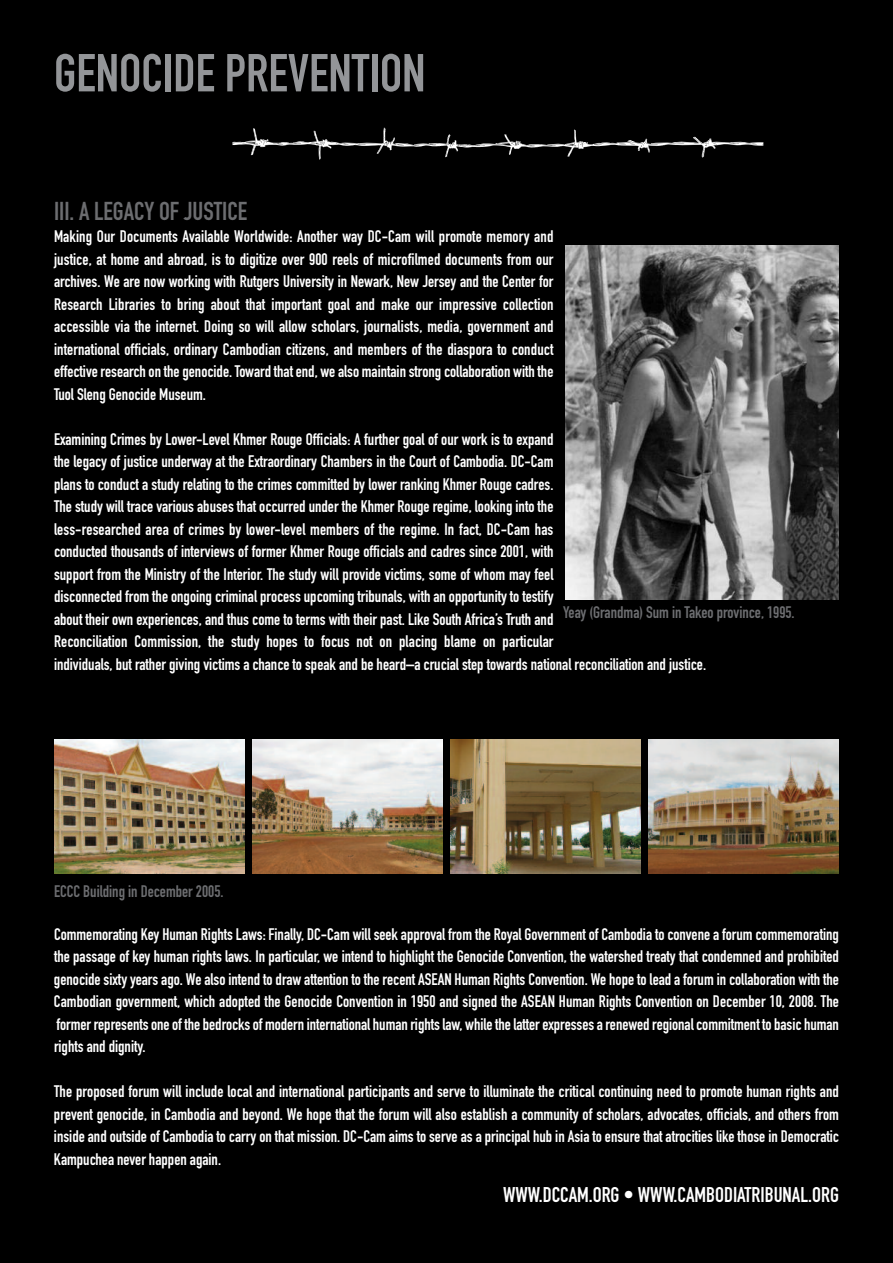
<style>
.page{position:relative;width:893px;height:1263px;background:#000}
.page>*{position:absolute;margin:0;border:0;box-sizing:border-box;transform-origin:0 0}
.t1{font:52.5px "DIN Engschrift Alternate";color:#939598}
.t2{font:25.5px "DIN Engschrift Alternate";color:#6c6d70}
.t3{font:21px "DIN Engschrift Alternate";color:#fff}
.t4{font:16.5px/22.5px "DIN Engschrift Alternate";color:#fff;text-align:justify}
.t5{font:16.5px "DIN Engschrift Alternate";color:#6c6d70}
</style>
<div class="page">
<img style="left:565px;top:246px;width:274px;height:353px">
<img style="left:54px;top:740px;width:190px;height:134px">
<img style="left:252px;top:740px;width:191px;height:134px">
<img style="left:450px;top:740px;width:191px;height:134px">
<img style="left:648px;top:740px;width:191px;height:134px">
<svg style="left:232px;top:128px;width:531px;height:32px"></svg>
<h1 class="t1" style="left:54px;top:54px;width:373px">GENOCIDE PREVENTION</h1>
<h2 class="t2" style="left:54px;top:201px;width:195px">III. A LEGACY OF JUSTICE</h2>
<p class="t4" style="left:54px;top:227px;width:501px">Making Our Documents Available Worldwide: Another way DC-Cam will promote memory and justice, at home and abroad, is to digitize over 900 reels of microfilmed documents from our archives. We are now working with Rutgers University in Newark, New Jersey and the Center for Research Libraries to bring about that important goal and make our impressive collection accessible via the internet. Doing so will allow scholars, journalists, media, government and international officials, ordinary Cambodian citizens, and members of the diaspora to conduct effective research on the genocide. Toward that end, we also maintain strong collaboration with the Tuol Sleng Genocide Museum.</p>
<p class="t4" style="left:54px;top:429px;width:654px;text-align:left">Examining Crimes by Lower-Level Khmer Rouge Officials: A further goal of our work is to expand<br>the legacy of justice underway at the Extraordinary Chambers in the Court of Cambodia. DC-Cam<br>plans to conduct a study relating to the crimes committed by lower ranking Khmer Rouge cadres.<br>The study will trace various abuses that occurred under the Khmer Rouge regime, looking into the<br>less-researched area of crimes by lower-level members of the regime. In fact, DC-Cam has<br>conducted thousands of interviews of former Khmer Rouge officials and cadres since 2001, with<br>support from the Ministry of the Interior. The study will provide victims, some of whom may feel<br>disconnected from the ongoing criminal process upcoming tribunals, with an opportunity to testify<br>about their own experiences, and thus come to terms with their past. Like South Africa’s Truth and<br>Reconciliation Commission, the study hopes to focus not on placing blame on particular<br>individuals, but rather giving victims a chance to speak and be heard–a crucial step towards national reconciliation and justice.</p>
<p class="t5" style="left:563px;top:606px;width:233px">Yeay (Grandma) Sum in Takeo province, 1995.</p>
<p class="t5" style="left:54px;top:886px;width:171px">ECCC Building in December 2005.</p>
<p class="t4" style="left:54px;top:924px;width:786px">Commemorating Key Human Rights Laws: Finally, DC-Cam will seek approval from the Royal Government of Cambodia to convene a forum commemorating the passage of key human rights laws. In particular, we intend to highlight the Genocide Convention, the watershed treaty that condemned and prohibited genocide sixty years ago. We also intend to draw attention to the recent ASEAN Human Rights Convention. We hope to lead a forum in collaboration with the Cambodian government, which adopted the Genocide Convention in 1950 and signed the ASEAN Human Rights Convention on December 10, 2008. The former represents one of the bedrocks of modern international human rights law, while the latter expresses a renewed regional commitment to basic human rights and dignity.</p>
<p class="t4" style="left:54px;top:1082px;width:786px">The proposed forum will include local and international participants and serve to illuminate the critical continuing need to promote human rights and prevent genocide, in Cambodia and beyond. We hope that the forum will also establish a community of scholars, advocates, officials, and others from inside and outside of Cambodia to carry on that mission. DC-Cam aims to serve as a principal hub in Asia to ensure that atrocities like those in Democratic Kampuchea never happen again.</p>
<p class="t3" style="left:503px;top:1187px;width:337px">WWW.DCCAM.ORG • WWW.CAMBODIATRIBUNAL.ORG</p>
</div>
